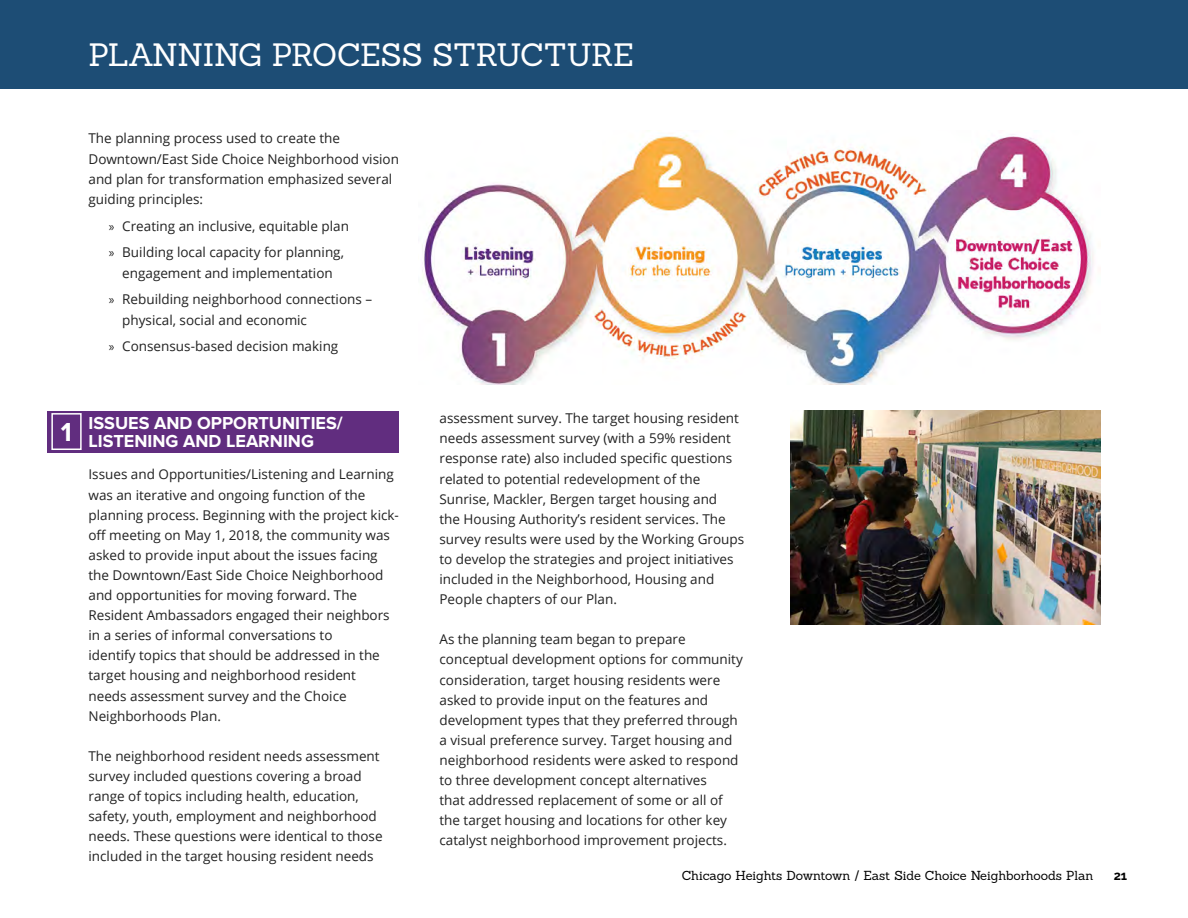
<style>
.page{position:relative;width:1188px;height:918px;background:#fff}
.page>*{position:absolute;margin:0;border:0;box-sizing:border-box;transform-origin:0 0}
.Section_Heading{font:31.5px "Sanchez";letter-spacing:-.015em;color:#fff}
.Sub-Section_Heading{font:700 27px "Proxima Nova";color:#fff}
.Sub-Section_Heading-2{font:700 18px/18px "Proxima Nova";color:#fff}
.Body_Text_Typical{font:13.5px/20.1px "Open Sans";color:#212121}
.t1{font:12.75px "Sanchez";letter-spacing:-.01em;color:#000}
.t2{font:700 12.75px "Raleway";color:#000}
.s1{font-family:"Myriad Pro"}
</style>
<div class="page">
<div style="left:48px;top:411px;width:351px;height:42px;background:#612d7f"></div>
<img style="left:422px;top:134px;width:672px;height:250px">
<div style="left:51px;top:413px;width:31px;height:37px;border:2px solid #fff"></div>
<img style="left:790px;top:411px;width:311px;height:213px">
<div style="left:0;top:0;width:1188px;height:89px;background:#1d4d75"></div>
<p class="Section_Heading" style="left:88px;top:34px;width:547px">PLANNING PROCESS STRUCTURE</p>
<p class="Body_Text_Typical" style="left:88px;top:128px;width:312px">The planning process used to create the Downtown/East Side Choice Neighborhood vision and plan for transformation emphasized several guiding principles:</p>
<p class="Body_Text_Typical" style="left:109px;top:215px;width:242px"><span class="s1">»</span> Creating an inclusive, equitable plan</p>
<p class="Body_Text_Typical" style="left:109px;top:242px;width:237px;text-align:center"><span class="s1">»</span> Building local capacity for planning, engagement and implementation</p>
<p class="Body_Text_Typical" style="left:122px;top:289px;width:251px;text-indent:-14px"><span class="s1">»</span> Rebuilding neighborhood connections – physical, social and economic</p>
<p class="Body_Text_Typical" style="left:109px;top:336px;width:231px"><span class="s1">»</span> Consensus-based decision making</p>
<p class="Sub-Section_Heading" style="left:61px;top:416px;width:13px">1</p>
<p class="Sub-Section_Heading-2" style="left:88px;top:415px;width:256px">ISSUES AND OPPORTUNITIES/<br>LISTENING AND LEARNING</p>
<p class="Body_Text_Typical" style="left:88px;top:464px;width:312px">Issues and Opportunities/Listening and Learning was an iterative and ongoing function of the planning process. Beginning with the project kick&shy;off meeting on May 1, 2018, the community was asked to provide input about the issues facing the Downtown/East Side Choice Neighborhood and opportunities for moving forward. The Resident Ambassadors engaged their neighbors in a series of informal conversations to<br>identify topics that should be addressed in the target housing and neighborhood resident<br>needs assessment survey and the Choice Neighborhoods Plan.</p>
<p class="Body_Text_Typical" style="left:88px;top:746px;width:296px">The neighborhood resident needs assessment survey included questions covering a broad range of topics including health, education, safety, youth, employment and neighborhood needs. These questions were identical to those included in the target housing resident needs</p>
<p class="Body_Text_Typical" style="left:440px;top:408px;width:306px">assessment survey. The target housing resident needs assessment survey (with a 59% resident response rate) also included specific questions related to potential redevelopment of the Sunrise, Mackler, Bergen target housing and<br>the Housing Authority’s resident services. The survey results were used by the Working Groups to develop the strategies and project initiatives included in the Neighborhood, Housing and People chapters of our Plan.</p>
<p class="Body_Text_Typical" style="left:440px;top:629px;width:305px">As the planning team began to prepare conceptual development options for community consideration, target housing residents were asked to provide input on the features and development types that they preferred through a visual preference survey. Target housing and neighborhood residents were asked to respond to three development concept alternatives<br>that addressed replacement of some or all of the target housing and locations for other key catalyst neighborhood improvement projects.</p>
<p class="t1" style="left:682px;top:867px;width:413px">Chicago Heights Downtown / East Side Choice Neighborhoods Plan</p>
<p class="t2" style="left:1114px;top:869px;width:15px">21</p>
</div>
